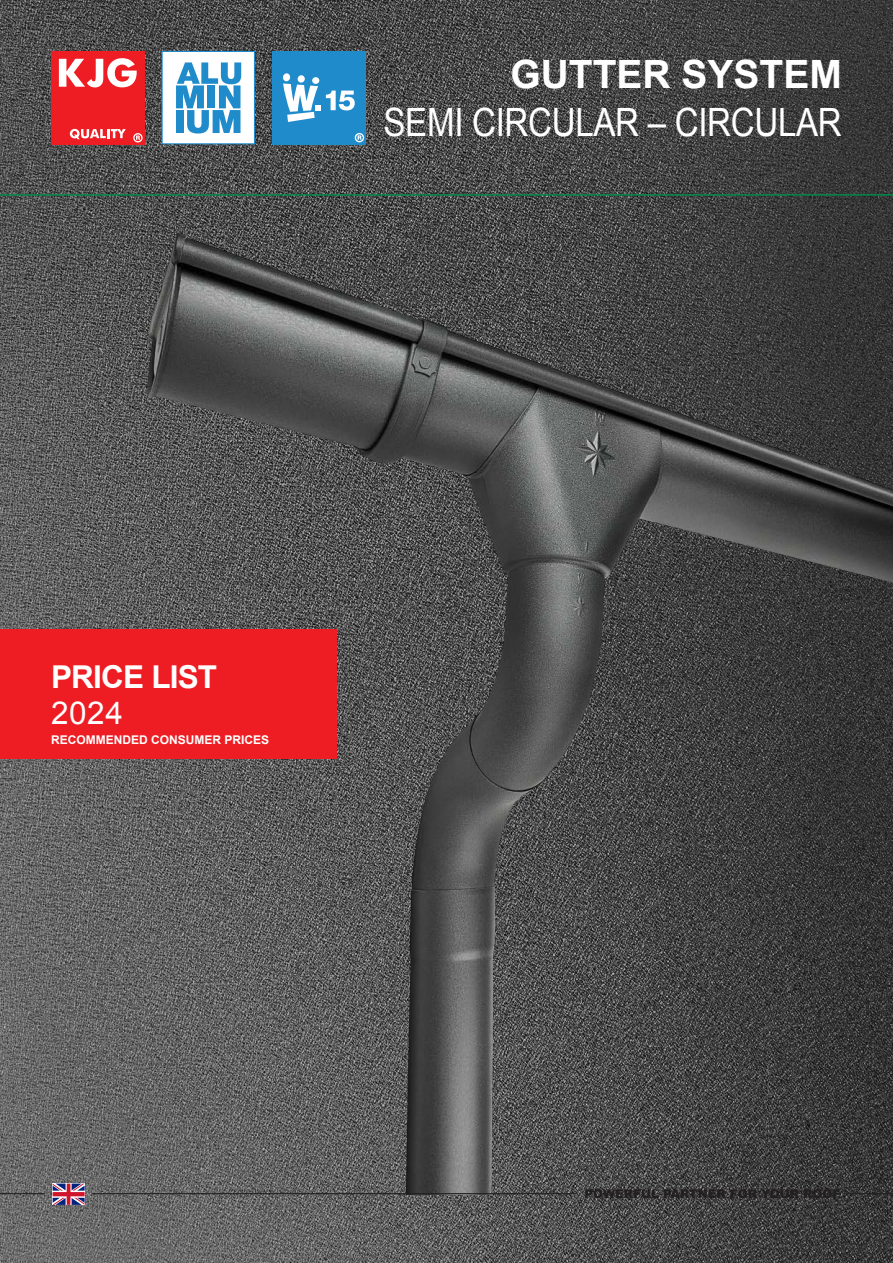
<style>
.page{position:relative;width:893px;height:1263px;background:#fff}
.page>*{position:absolute;margin:0;border:0;box-sizing:border-box;transform-origin:0 0}
.t1{font:39px "Arial";letter-spacing:-.01em;color:#fff;scale:.85 1}
.t2{font:700 39px "Arial";color:#fff}
.t3{font:700 31.5px "Arial";letter-spacing:-.025em;color:#fff}
.t4{font:31.5px "Arial";color:#fff}
.t5{font:900 12px "Arial";color:#231f20}
.t6{font:700 12px "Arial";color:#fff}
</style>
<div class="page">
<img style="left:0;top:0;width:893px;height:1263px">
<div style="left:51px;top:51px;width:94px;height:93px;background:#ee1d23"></div>
<svg style="left:70px;top:129px;width:56px;height:10px"></svg>
<svg style="left:133px;top:133px;width:10px;height:9px"></svg>
<svg style="left:59px;top:58px;width:78px;height:29px"></svg>
<div style="left:273px;top:51px;width:93px;height:93px;background:#1f8bcb"></div>
<div style="left:312px;top:77px;width:8px;height:7px;background:#fff;border-radius:50%"></div>
<div style="left:283px;top:73px;width:7px;height:8px;background:#fff;border-radius:50%"></div>
<div style="left:297px;top:75px;width:8px;height:8px;background:#fff;border-radius:50%"></div>
<svg style="left:283px;top:83px;width:72px;height:39px"></svg>
<svg style="left:355px;top:133px;width:9px;height:9px"></svg>
<img style="left:148px;top:234px;width:745px;height:960px">
<hr style="left:848px;top:1193px;width:45px;height:1px;background:#231f20">
<hr style="left:92px;top:1193px;width:485px;height:1px;background:#231f20">
<hr style="left:0;top:1193px;width:45px;height:1px;background:#231f20">
<svg style="left:53px;top:1183px;width:32px;height:22px"></svg>
<hr style="left:0;top:194px;width:893px;height:2px;background:#008b4c">
<div style="left:0;top:629px;width:336px;height:130px;background:#ee1d23"></div>
<svg style="left:162px;top:51px;width:93px;height:93px"></svg>
<div style="left:176px;top:110px;width:7px;height:23px;background:#1f8bcb"></div>
<h1 class="t2" style="left:510px;top:48px;width:333px">GUTTER SYSTEM</h1>
<h1 class="t1" style="left:383px;top:97px;width:541px">SEMI CIRCULAR – CIRCULAR</h1>
<h2 class="t3" style="left:51px;top:656px;width:168px">PRICE LIST</h2>
<h2 class="t4" style="left:51px;top:692px;width:73px">2024</h2>
<p class="t6" style="left:51px;top:732px;width:220px">RECOMMENDED CONSUMER PRICES</p>
<p class="t5" style="left:585px;top:1185px;width:257px">POWERFUL PARTNER FOR YOUR ROOF</p>
</div>
